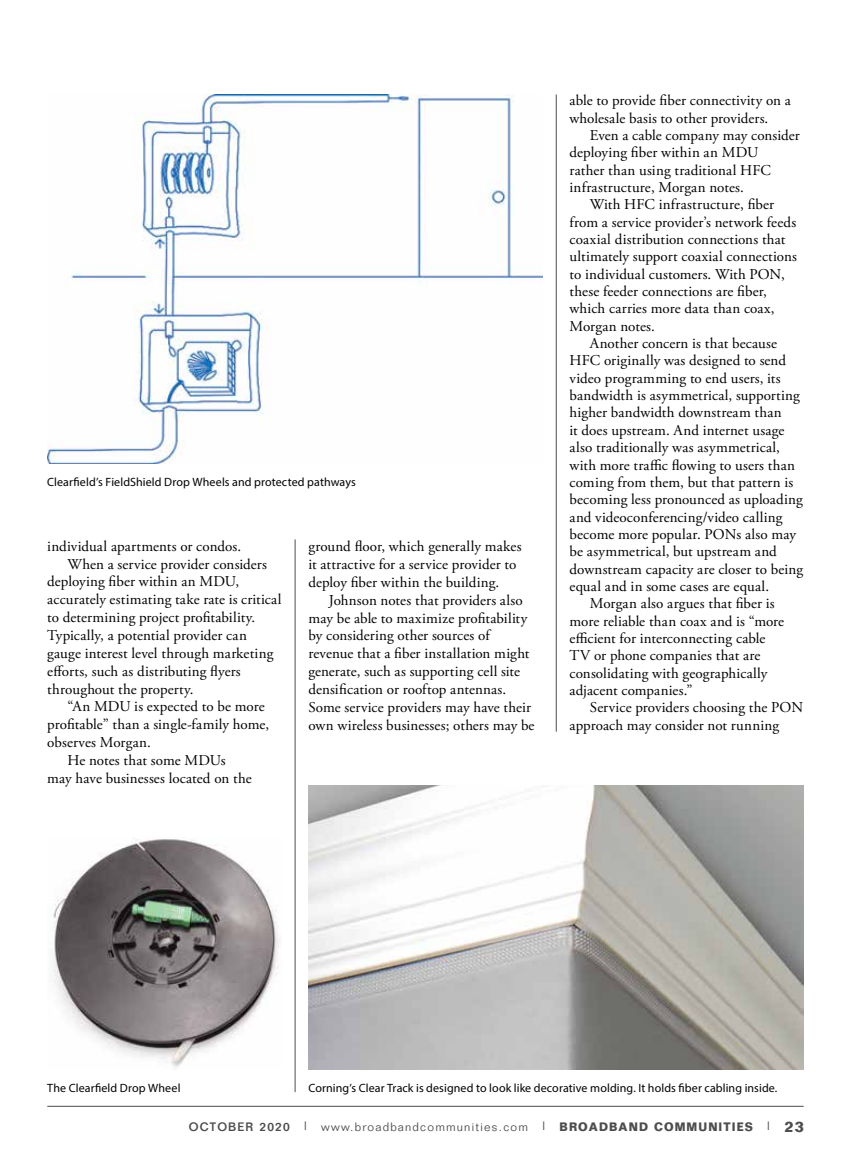
<style>
.page{position:relative;width:851px;height:1161px;background:#fff}
.page>*{position:absolute;margin:0;border:0;box-sizing:border-box;transform-origin:0 0}
.t1{font:15px/18px "Adobe Garamond Pro";letter-spacing:.01em;color:#000}
.t2{font:12px "Myriad Pro";letter-spacing:.01em;color:#000}
.t3{font:300 12px "Folio";letter-spacing:.1em;color:#4d4d4f}
.s1{font-weight:500}
.s2{font-weight:700}
.s3{font-weight:700;font-size:15px}
</style>
<div class="page">
<hr style="left:47px;top:1106px;width:756px;height:1px;background:#4d4d4f">
<hr style="left:295px;top:539px;width:1px;height:553px;background:#4d4d4f">
<hr style="left:556px;top:94px;width:1px;height:638px;background:#4d4d4f">
<img style="left:53px;top:837px;width:226px;height:233px">
<img style="left:308px;top:785px;width:495px;height:285px">
<img style="left:47px;top:94px;width:495px;height:369px">
<p class="t2" style="left:47px;top:474px;width:310px">Clearfield’s FieldShield Drop Wheels and protected pathways</p>
<p class="t1" style="left:47px;top:537px;width:195px">individual apartments or condos.</p>
<p class="t1" style="left:68px;top:555px;width:201px">When a service provider considers</p>
<p class="t1" style="left:47px;top:573px;width:193px">deploying fiber within an MDU,</p>
<p class="t1" style="left:47px;top:591px;width:236px">accurately estimating take rate is critical</p>
<p class="t1" style="left:47px;top:609px;width:209px">to determining project profitability.</p>
<p class="t1" style="left:47px;top:627px;width:201px">Typically, a potential provider can</p>
<p class="t1" style="left:47px;top:645px;width:227px">gauge interest level through marketing</p>
<p class="t1" style="left:47px;top:662px;width:195px">efforts, such as distributing flyers</p>
<p class="t1" style="left:47px;top:680px;width:148px">throughout the property.</p>
<p class="t1" style="left:68px;top:698px;width:199px">“An MDU is expected to be more</p>
<p class="t1" style="left:47px;top:716px;width:223px">profitable” than a single-family home,</p>
<p class="t1" style="left:47px;top:734px;width:105px">observes Morgan.</p>
<p class="t1" style="left:68px;top:752px;width:160px">He notes that some MDUs</p>
<p class="t1" style="left:47px;top:770px;width:206px">may have businesses located on the</p>
<p class="t1" style="left:308px;top:537px;width:215px">ground floor, which generally makes it attractive for a service provider to deploy fiber within the building.</p>
<p class="t1" style="left:308px;top:591px;width:228px;text-indent:20px">Johnson notes that providers also may be able to maximize profitability by considering other sources of revenue that a fiber installation might generate, such as supporting cell site densification or rooftop antennas.<br>Some service providers may have their own wireless businesses; others may be</p>
<p class="t1" style="left:569px;top:92px;width:223px;line-height:17.4px">able to provide fiber connectivity on a wholesale basis to other providers.</p>
<p class="t1" style="left:589px;top:127px;width:211px">Even a cable company may consider</p>
<p class="t1" style="left:569px;top:144px;width:190px">deploying fiber within an MDU</p>
<p class="t1" style="left:569px;top:161px;width:203px">rather than using traditional HFC</p>
<p class="t1" style="left:569px;top:179px;width:176px">infrastructure, Morgan notes.</p>
<p class="t1" style="left:589px;top:196px;width:186px">With HFC infrastructure, fiber</p>
<p class="t1" style="left:569px;top:214px;width:228px">from a service provider’s network feeds</p>
<p class="t1" style="left:569px;top:231px;width:217px">coaxial distribution connections that</p>
<p class="t1" style="left:569px;top:248px;width:229px">ultimately support coaxial connections</p>
<p class="t1" style="left:569px;top:266px;width:217px">to individual customers. With PON,</p>
<p class="t1" style="left:569px;top:283px;width:199px">these feeder connections are fiber,</p>
<p class="t1" style="left:569px;top:300px;width:206px">which carries more data than coax,</p>
<p class="t1" style="left:569px;top:318px;width:87px">Morgan notes.</p>
<p class="t1" style="left:589px;top:335px;width:189px">Another concern is that because</p>
<p class="t1" style="left:569px;top:352px;width:218px">HFC originally was designed to send</p>
<p class="t1" style="left:569px;top:370px;width:212px">video programming to end users, its</p>
<p class="t1" style="left:569px;top:387px;width:232px">bandwidth is asymmetrical, supporting</p>
<p class="t1" style="left:569px;top:404px;width:214px">higher bandwidth downstream than</p>
<p class="t1" style="left:569px;top:422px;width:216px">it does upstream. And internet usage</p>
<p class="t1" style="left:569px;top:439px;width:212px">also traditionally was asymmetrical,</p>
<p class="t1" style="left:569px;top:456px;width:227px">with more traffic flowing to users than</p>
<p class="t1" style="left:569px;top:474px;width:225px">coming from them, but that pattern is</p>
<p class="t1" style="left:569px;top:491px;width:235px">becoming less pronounced as uploading</p>
<p class="t1" style="left:569px;top:508px;width:214px">and videoconferencing/video calling</p>
<p class="t1" style="left:569px;top:526px;width:228px">become more popular. PONs also may</p>
<p class="t1" style="left:569px;top:543px;width:209px">be asymmetrical, but upstream and</p>
<p class="t1" style="left:569px;top:560px;width:235px">downstream capacity are closer to being</p>
<p class="t1" style="left:569px;top:578px;width:201px">equal and in some cases are equal.</p>
<p class="t1" style="left:589px;top:595px;width:186px">Morgan also argues that fiber is</p>
<p class="t1" style="left:569px;top:612px;width:216px">more reliable than coax and is “more</p>
<p class="t1" style="left:569px;top:630px;width:197px">efficient for interconnecting cable</p>
<p class="t1" style="left:569px;top:647px;width:192px">TV or phone companies that are</p>
<p class="t1" style="left:569px;top:664px;width:199px">consolidating with geographically</p>
<p class="t1" style="left:569px;top:682px;width:125px">adjacent companies.”</p>
<p class="t1" style="left:589px;top:699px;width:215px">Service providers choosing the PON</p>
<p class="t1" style="left:569px;top:716px;width:211px">approach may consider not running</p>
<p class="t2" style="left:47px;top:1081px;width:135px">The Clearfield Drop Wheel</p>
<p class="t2" style="left:308px;top:1081px;width:470px">Corning’s Clear Track is designed to look like decorative molding. It holds fiber cabling inside.</p>
<p class="t3" style="left:189px;top:1120px;width:616px"><span class="s1">OCTOBER 2020 |</span> www.broadbandcommunities.com <span class="s1">|</span> <span class="s2">BROADBAND COMMUNITIES</span> <span class="s1">|</span> <span class="s3">23</span></p>
</div>
